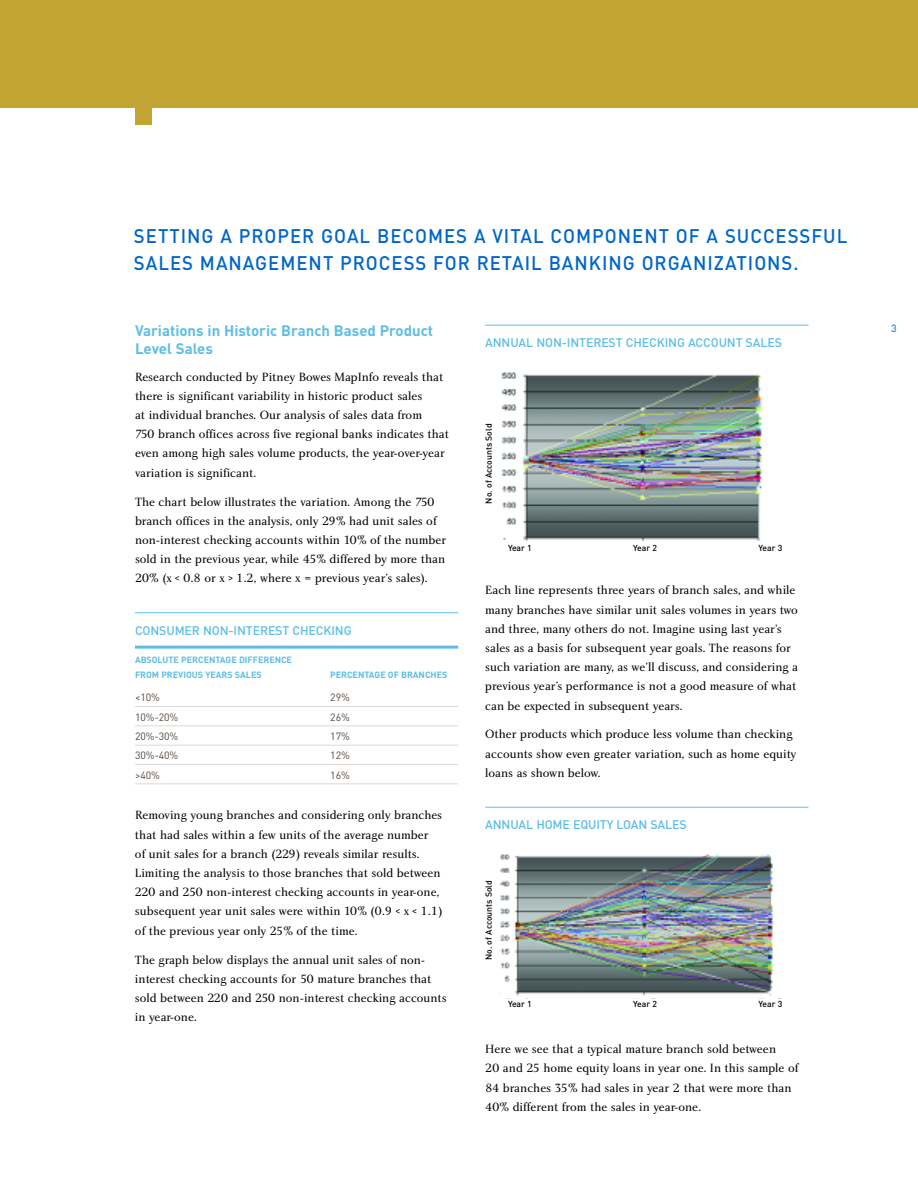
<style>
.page{position:relative;width:918px;height:1188px;background:#fff}
.page>*{position:absolute;margin:0;border:0;box-sizing:border-box;transform-origin:0 0}
.t1{font:500 19.5px/27px "DIN";letter-spacing:.055em;color:#0066ca;scale:.95 1}
.t2{font:700 15px/17.7px "DIN";color:#5ebde6}
.t3{font:12.3px/19.2px "Charlotte Book Plain";color:#000}
.t4{font:500 12.3px "DIN";letter-spacing:-.01em;color:#5ebde6}
.t5{font:10.5px "DIN";letter-spacing:-.01em;color:#54483f}
.t6{font:500 10.5px "DIN";color:#3385d5}
.t7{font:700 9px/15px "DIN";letter-spacing:-.005em;color:#5ebde6}
.t8{font:500 8.7px "DIN";color:#000}
</style>
<div class="page">
<div style="left:0;top:0;width:918px;height:108px;background:#c2a533"></div>
<div style="left:136px;top:108px;width:16px;height:16px;background:#c2a533"></div>
<hr style="left:135px;top:612px;width:323px;height:1px;background:#5ebde6">
<hr style="left:135px;top:646px;width:323px;height:3px;background:#5ebde6">
<hr style="left:135px;top:706px;width:323px;height:1px;background:#d9d9d9">
<hr style="left:135px;top:725px;width:323px;height:1px;background:#d9d9d9">
<hr style="left:135px;top:745px;width:323px;height:1px;background:#d9d9d9">
<hr style="left:135px;top:764px;width:323px;height:1px;background:#d9d9d9">
<hr style="left:135px;top:783px;width:323px;height:1px;background:#d9d9d9">
<hr style="left:485px;top:325px;width:323px;height:1px;background:#5ebde6">
<hr style="left:485px;top:807px;width:323px;height:1px;background:#5ebde6">
<img style="left:500px;top:854px;width:282px;height:145px">
<img style="left:501px;top:372px;width:261px;height:169px">
<h1 class="t1" style="left:134px;top:222px;width:753px">SETTING A PROPER GOAL BECOMES A VITAL COMPONENT OF A SUCCESSFUL<br>SALES MANAGEMENT PROCESS FOR RETAIL BANKING ORGANIZATIONS.</h1>
<p class="t2" style="left:135px;top:322px;width:300px">Variations in Historic Branch Based Product<br>Level Sales</p>
<p class="t3" style="left:135px;top:368px;width:316px">Research conducted by Pitney Bowes MapInfo reveals that there is significant variability in historic product sales<br>at individual branches. Our analysis of sales data from<br>750 branch offices across five regional banks indicates that even among high sales volume products, the year-over-year variation is significant.</p>
<p class="t3" style="left:135px;top:493px;width:313px">The chart below illustrates the variation. Among the 750 branch offices in the analysis, only 29% had unit sales of non-interest checking accounts within 10% of the number sold in the previous year, while 45% differed by more than 20% (x &lt; 0.8 or x &gt; 1.2, where x = previous year’s sales).</p>
<p class="t4" style="left:135px;top:623px;width:218px">CONSUMER NON-INTEREST CHECKING</p>
<p class="t7" style="left:135px;top:652px;width:159px">ABSOLUTE PERCENTAGE DIFFERENCE<br>FROM PREVIOUS YEARS SALES</p>
<p class="t7" style="left:330px;top:667px;width:119px">PERCENTAGE OF BRANCHES</p>
<p class="t5" style="left:135px;top:691px;width:26px">&lt;10%</p>
<p class="t5" style="left:330px;top:691px;width:21px">29%</p>
<p class="t5" style="left:135px;top:711px;width:45px">10%-20%</p>
<p class="t5" style="left:330px;top:711px;width:21px">26%</p>
<p class="t5" style="left:135px;top:730px;width:45px">20%-30%</p>
<p class="t5" style="left:330px;top:730px;width:21px">17%</p>
<p class="t5" style="left:135px;top:749px;width:45px">30%-40%</p>
<p class="t5" style="left:330px;top:749px;width:21px">12%</p>
<p class="t5" style="left:135px;top:769px;width:26px">&gt;40%</p>
<p class="t5" style="left:330px;top:769px;width:21px">16%</p>
<p class="t3" style="left:135px;top:807px;width:309px">Removing young branches and considering only branches that had sales within a few units of the average number<br>of unit sales for a branch (229) reveals similar results.<br>Limiting the analysis to those branches that sold between 220 and 250 non-interest checking accounts in year-one, subsequent year unit sales were within 10% (0.9 &lt; x &lt; 1.1) of the previous year only 25% of the time.</p>
<p class="t3" style="left:135px;top:951px;width:313px">The graph below displays the annual unit sales of non&shy;interest checking accounts for 50 mature branches that sold between 220 and 250 non-interest checking accounts in year-one.</p>
<p class="t4" style="left:485px;top:335px;width:298px">ANNUAL NON-INTEREST CHECKING ACCOUNT SALES</p>
<p class="t8" style="left:484px;top:504px;width:81px;rotate:-90deg">No. of Accounts Sold</p>
<p class="t8" style="left:508px;top:543px;width:25px">Year 1</p>
<p class="t8" style="left:633px;top:543px;width:25px">Year 2</p>
<p class="t8" style="left:759px;top:543px;width:25px">Year 3</p>
<p class="t3" style="left:485px;top:582px;width:314px">Each line represents three years of branch sales, and while many branches have similar unit sales volumes in years two and three, many others do not. Imagine using last year’s sales as a basis for subsequent year goals. The reasons for such variation are many, as we’ll discuss, and considering a previous year’s performance is not a good measure of what can be expected in subsequent years.</p>
<p class="t3" style="left:485px;top:726px;width:313px">Other products which produce less volume than checking accounts show even greater variation, such as home equity loans as shown below.</p>
<p class="t4" style="left:485px;top:817px;width:203px">ANNUAL HOME EQUITY LOAN SALES</p>
<p class="t8" style="left:484px;top:960px;width:81px;rotate:-90deg">No. of Accounts Sold</p>
<p class="t8" style="left:508px;top:999px;width:25px">Year 1</p>
<p class="t8" style="left:633px;top:999px;width:25px">Year 2</p>
<p class="t8" style="left:759px;top:999px;width:25px">Year 3</p>
<p class="t3" style="left:485px;top:1041px;width:315px">Here we see that a typical mature branch sold between<br>20 and 25 home equity loans in year one. In this sample of 84 branches 35% had sales in year 2 that were more than 40% different from the sales in year-one.</p>
<p class="t6" style="left:891px;top:322px;width:7px">3</p>
</div>
